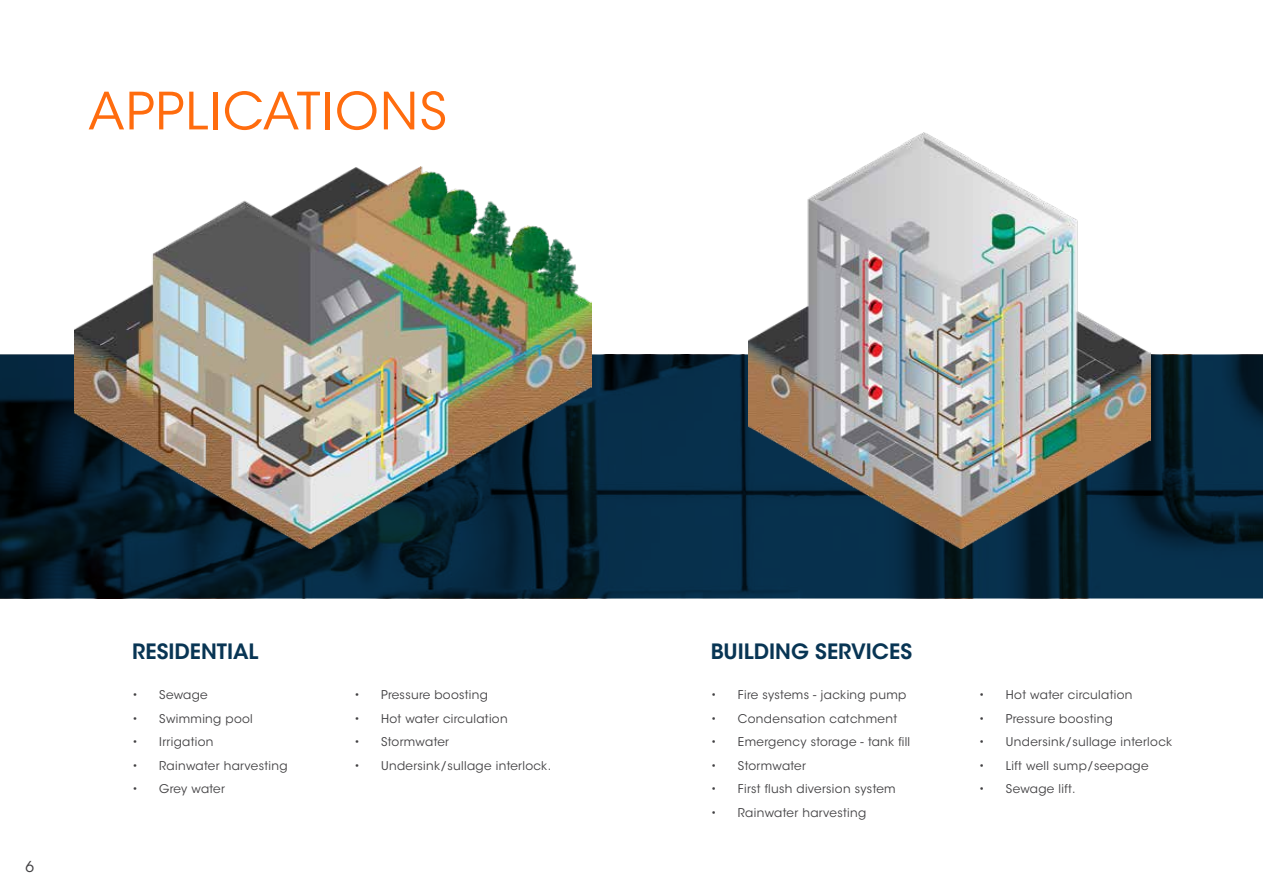
<style>
.page{position:relative;width:1263px;height:893px;background:#fff}
.page>*{position:absolute;margin:0;border:0;box-sizing:border-box;transform-origin:0 0}
.t1{font:51px "ITC Avant Garde Std";letter-spacing:.03em;color:#ff6c0e}
.t2{font:600 21px "ITC Avant Garde Std";color:#083554}
.t3{font:15px "ITC Avant Garde Std";color:#414042}
.t4{font:12px "ITC Avant Garde Std";letter-spacing:.025em;color:#414042}
</style>
<div class="page">
<img style="left:0;top:354px;width:1263px;height:244px">
<img style="left:749px;top:132px;width:402px;height:417px">
<img style="left:74px;top:166px;width:517px;height:383px">
<h1 class="t1" style="left:88px;top:80px;width:360px">APPLICATIONS</h1>
<p class="t3" style="left:25px;top:858px;width:10px">6</p>
<h2 class="t2" style="left:132px;top:638px;width:128px">RESIDENTIAL</h2>
<h2 class="t2" style="left:711px;top:638px;width:203px">BUILDING SERVICES</h2>
<p class="t4" style="left:132px;top:688px;width:77px">• Sewage</p>
<p class="t4" style="left:132px;top:711px;width:122px">• Swimming pool</p>
<p class="t4" style="left:132px;top:735px;width:83px">• Irrigation</p>
<p class="t4" style="left:132px;top:758px;width:157px">• Rainwater harvesting</p>
<p class="t4" style="left:132px;top:782px;width:94px">• Grey water</p>
<p class="t4" style="left:354px;top:688px;width:135px">• Pressure boosting</p>
<p class="t4" style="left:354px;top:711px;width:155px">• Hot water circulation</p>
<p class="t4" style="left:354px;top:735px;width:97px">• Stormwater</p>
<p class="t4" style="left:354px;top:758px;width:199px">• Undersink/sullage interlock.</p>
<p class="t4" style="left:711px;top:688px;width:197px">• Fire systems - jacking pump</p>
<p class="t4" style="left:711px;top:711px;width:188px">• Condensation catchment</p>
<p class="t4" style="left:711px;top:735px;width:201px">• Emergency storage - tank fill</p>
<p class="t4" style="left:711px;top:758px;width:97px">• Stormwater</p>
<p class="t4" style="left:711px;top:782px;width:186px">• First flush diversion system</p>
<p class="t4" style="left:711px;top:805px;width:157px">• Rainwater harvesting</p>
<p class="t4" style="left:979px;top:688px;width:155px">• Hot water circulation</p>
<p class="t4" style="left:979px;top:711px;width:135px">• Pressure boosting</p>
<p class="t4" style="left:979px;top:735px;width:195px">• Undersink/sullage interlock</p>
<p class="t4" style="left:979px;top:758px;width:171px">• Lift well sump/seepage</p>
<p class="t4" style="left:979px;top:782px;width:98px">• Sewage lift.</p>
</div>
